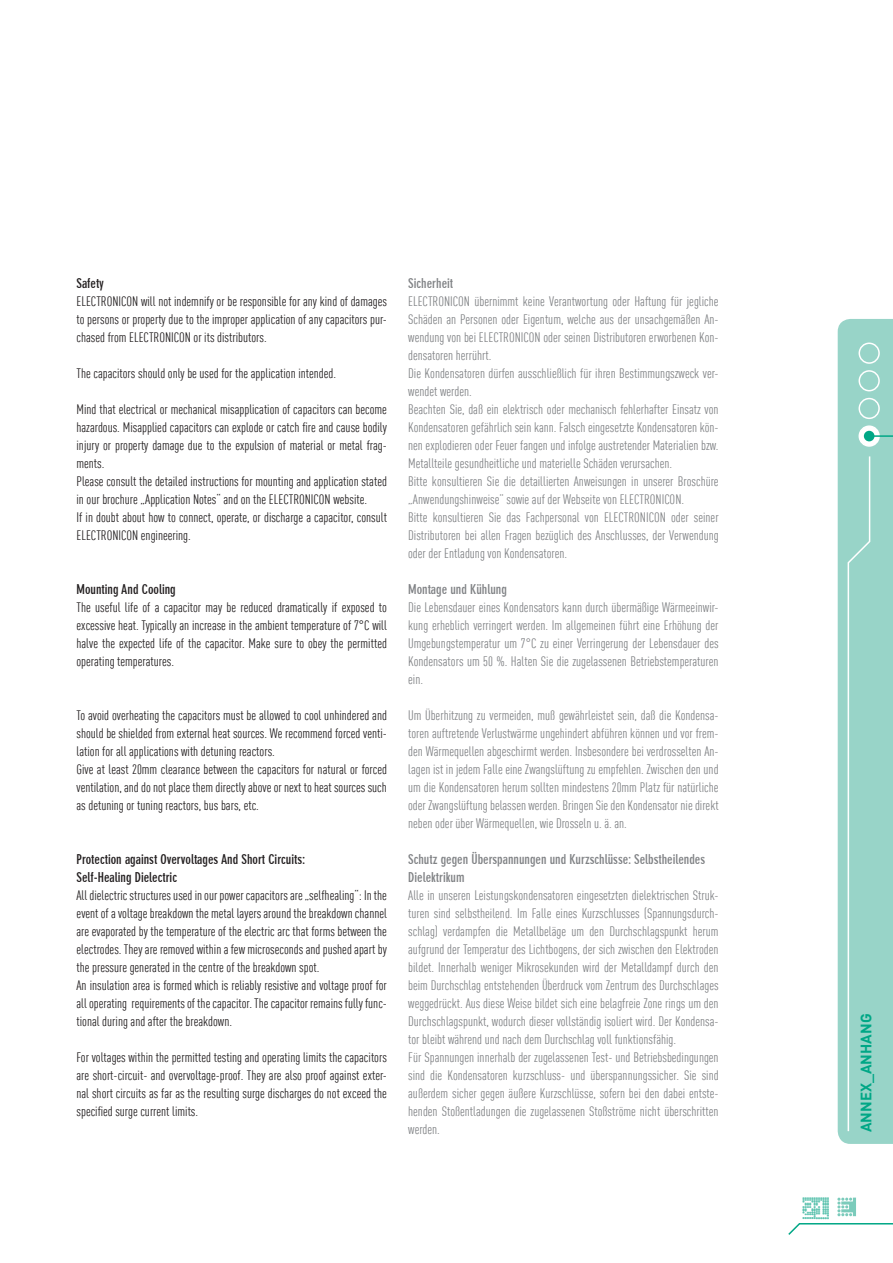
<style>
.page{position:relative;width:893px;height:1263px;background:#fff}
.page>*{position:absolute;margin:0;border:0;box-sizing:border-box;transform-origin:0 0}
.t1{font:22.5px "Dot Matrix Grid";color:#5dc3af}
.t2{font:15px "DIN Bold";color:#00a786}
.t3{font:13.5px/18px "DIN Cond";color:#808285}
.t4{font:13.5px/18px "DIN Cond";color:#231f20;text-align:justify}
.t5{font:700 condensed 13.5px/18px "DIN Neuzeit Grotesk";color:#808285}
.t6{font:700 condensed 13.5px/18px "DIN Neuzeit Grotesk";color:#231f20}
</style>
<div class="page">
<svg style="left:788px;top:1223px;width:105px;height:12px"></svg>
<svg style="left:837px;top:1197px;width:19px;height:19px"></svg>
<div style="left:838px;top:319px;width:55px;height:825px;background:#98d4c8"></div>
<div style="left:858px;top:342px;width:22px;height:22px;border:2px solid #fff;border-radius:50%"></div>
<div style="left:858px;top:370px;width:22px;height:21px;border:2px solid #fff;border-radius:50%"></div>
<div style="left:858px;top:398px;width:22px;height:21px;border:2px solid #fff;border-radius:50%"></div>
<svg style="left:859px;top:426px;width:20px;height:20px"></svg>
<div style="left:858px;top:425px;width:22px;height:22px;border:2px solid #fff;border-radius:50%"></div>
<svg style="left:847px;top:455px;width:24px;height:678px;background:#9ed6cb"></svg>
<div style="left:864px;top:431px;width:10px;height:10px;background:#00a786;border-radius:50%"></div>
<hr style="left:870px;top:435px;width:23px;height:2px;background:#00a786">
<p class="t6" style="left:77px;top:274px;width:29px">Safety</p>
<p class="t4" style="left:77px;top:292px;width:312px">ELECTRONICON will not indemnify or be responsible for any kind of damages to persons or property due to the improper application of any capacitors pur&shy;chased from ELECTRONICON or its distributors.</p>
<p class="t4" style="left:77px;top:364px;width:261px">The capacitors should only be used for the application intended.</p>
<p class="t4" style="left:77px;top:400px;width:312px;text-align:left">Mind that electrical or mechanical misapplication of capacitors can become hazardous. Misapplied capacitors can explode or catch fire and cause bodily injury or property damage due to the expulsion of material or metal frag&shy;ments.<br>Please consult the detailed instructions for mounting and application stated in our brochure „Application Notes“ and on the ELECTRONICON website.<br>If in doubt about how to connect, operate, or discharge a capacitor, consult ELECTRONICON engineering.</p>
<p class="t6" style="left:77px;top:580px;width:101px">Mounting And Cooling</p>
<p class="t4" style="left:77px;top:598px;width:312px">The useful life of a capacitor may be reduced dramatically if exposed to excessive heat. Typically an increase in the ambient temperature of 7°C will halve the expected life of the capacitor. Make sure to obey the permitted operating temperatures.</p>
<p class="t4" style="left:77px;top:706px;width:312px;text-align:left">To avoid overheating the capacitors must be allowed to cool unhindered and should be shielded from external heat sources. We recommend forced venti&shy;lation for all applications with detuning reactors.<br>Give at least 20mm clearance between the capacitors for natural or forced ventilation, and do not place them directly above or next to heat sources such as detuning or tuning reactors, bus bars, etc.</p>
<p class="t6" style="left:77px;top:850px;width:230px">Protection against Overvoltages And Short Circuits:<br>Self-Healing Dielectric</p>
<p class="t4" style="left:77px;top:886px;width:312px;text-align:left">All dielectric structures used in our power capacitors are „selfhealing“: In the event of a voltage breakdown the metal layers around the breakdown channel are evaporated by the temperature of the electric arc that forms between the electrodes. They are removed within a few microseconds and pushed apart by the pressure generated in the centre of the breakdown spot.<br>An insulation area is formed which is reliably resistive and voltage proof for all operating requirements of the capacitor. The capacitor remains fully func&shy;tional during and after the breakdown.</p>
<p class="t4" style="left:77px;top:1048px;width:312px">For voltages within the permitted testing and operating limits the capacitors are short-circuit- and overvoltage-proof. They are also proof against exter&shy;nal short circuits as far as the resulting surge discharges do not exceed the specified surge current limits.</p>
<p class="t5" style="left:408px;top:274px;width:46px">Sicherheit</p>
<p class="t3" style="left:408px;top:292px;width:312px">ELECTRONICON übernimmt keine Verantwortung oder Haftung für jegliche Schäden an Personen oder Eigentum, welche aus der unsachgemäßen An&shy;wendung von bei ELECTRONICON oder seinen Distributoren erworbenen Kon&shy;densatoren herrührt.<br>Die Kondensatoren dürfen ausschließlich für ihren Bestimmungszweck ver&shy;wendet werden.<br>Beachten Sie, daß ein elektrisch oder mechanisch fehlerhafter Einsatz von Kondensatoren gefährlich sein kann. Falsch eingesetzte Kondensatoren kön&shy;nen explodieren oder Feuer fangen und infolge austretender Materialien bzw.<br>Metallteile gesundheitliche und materielle Schäden verursachen.<br>Bitte konsultieren Sie die detaillierten Anweisungen in unserer Broschüre „Anwendungshinweise” sowie auf der Webseite von ELECTRONICON.<br>Bitte konsultieren Sie das Fachpersonal von ELECTRONICON oder seiner Distributoren bei allen Fragen bezüglich des Anschlusses, der Verwendung oder der Entladung von Kondensatoren.</p>
<p class="t5" style="left:408px;top:580px;width:100px">Montage und Kühlung</p>
<p class="t3" style="left:408px;top:598px;width:312px;text-align:justify">Die Lebensdauer eines Kondensators kann durch übermäßige Wärmeeinwir&shy;kung erheblich verringert werden. Im allgemeinen führt eine Erhöhung der Umgebungstemperatur um 7°C zu einer Verringerung der Lebensdauer des Kondensators um 50 %. Halten Sie die zugelassenen Betriebstemperaturen ein.</p>
<p class="t3" style="left:408px;top:706px;width:312px;text-align:justify">Um Überhitzung zu vermeiden, muß gewährleistet sein, daß die Kondensa&shy;toren auftretende Verlustwärme ungehindert abführen können und vor frem&shy;den Wärmequellen abgeschirmt werden. Insbesondere bei verdrosselten An&shy;lagen ist in jedem Falle eine Zwangslüftung zu empfehlen. Zwischen den und um die Kondensatoren herum sollten mindestens 20mm Platz für natürliche oder Zwangslüftung belassen werden. Bringen Sie den Kondensator nie direkt neben oder über Wärmequellen, wie Drosseln u. ä. an.</p>
<p class="t5" style="left:408px;top:850px;width:298px">Schutz gegen Überspannungen und Kurzschlüsse: Selbstheilendes<br>Dielektrikum</p>
<p class="t3" style="left:408px;top:886px;width:312px">Alle in unseren Leistungskondensatoren eingesetzten dielektrischen Struk&shy;turen sind selbstheilend. Im Falle eines Kurzschlusses (Spannungsdurch&shy;schlag) verdampfen die Metallbeläge um den Durchschlagspunkt herum aufgrund der Temperatur des Lichtbogens, der sich zwischen den Elektroden bildet. Innerhalb weniger Mikrosekunden wird der Metalldampf durch den beim Durchschlag entstehenden Überdruck vom Zentrum des Durchschlages weggedrückt. Aus diese Weise bildet sich eine belagfreie Zone rings um den Durchschlagspunkt, wodurch dieser vollständig isoliert wird. Der Kondensa&shy;tor bleibt während und nach dem Durchschlag voll funktionsfähig.<br>Für Spannungen innerhalb der zugelassenen Test- und Betriebsbedingungen sind die Kondensatoren kurzschluss- und überspannungssicher. Sie sind außerdem sicher gegen äußere Kurzschlüsse, sofern bei den dabei entste&shy;henden Stoßentladungen die zugelassenen Stoßströme nicht überschritten werden.</p>
<h1 class="t1" style="left:801px;top:1197px;width:28px">21</h1>
<p class="t2" style="left:856px;top:1132px;width:118px;rotate:-90deg">Annex_Anhang</p>
</div>
